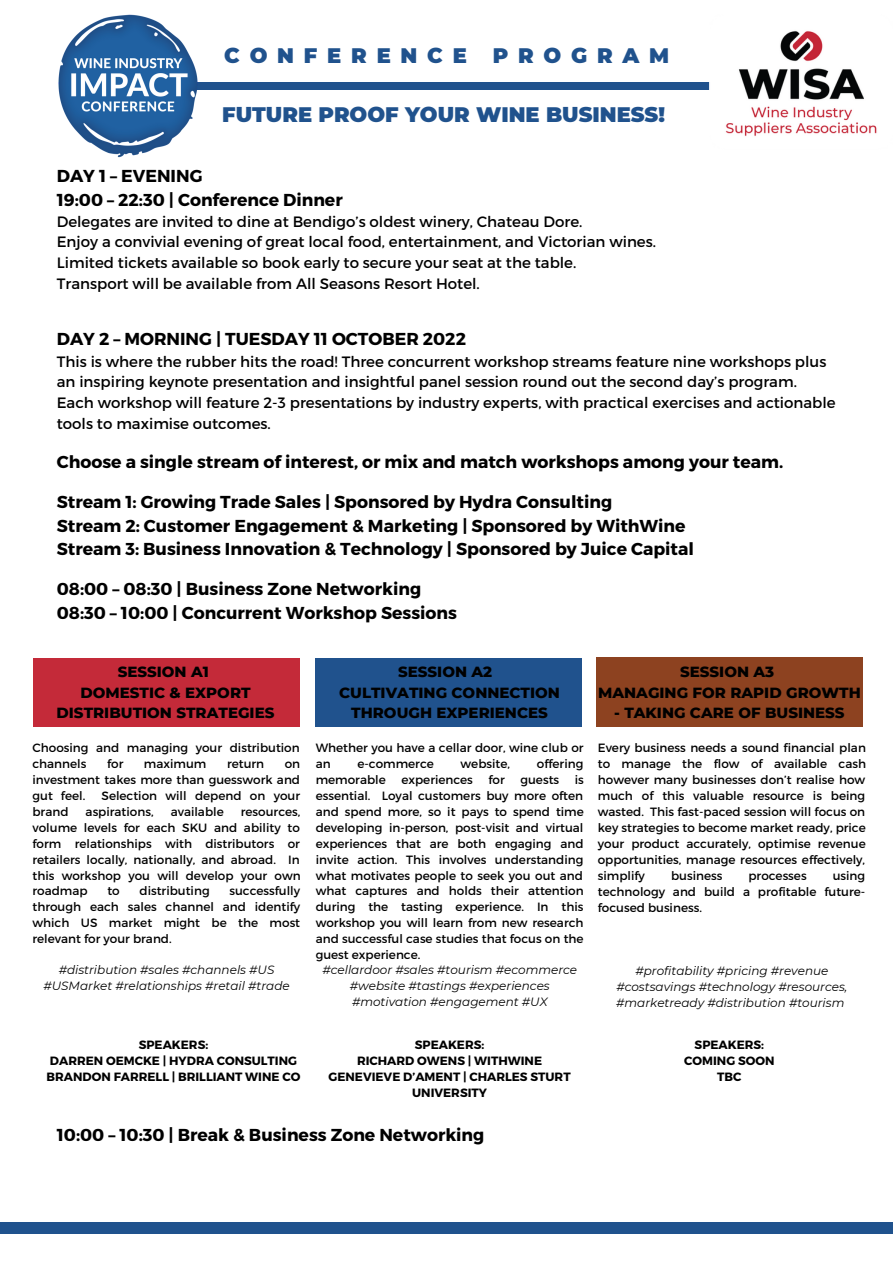
<style>
.page{position:relative;width:893px;height:1264px;background:#fff}
.page>*{position:absolute;margin:0;border:0;box-sizing:border-box;transform-origin:0 0}
.t1{font:900 21px "Montserrat";color:#20528d}
.t2{font:900 21px "Montserrat";letter-spacing:.465em;color:#20528d}
.t3{font:700 17.25px/23.7px "Montserrat";color:#000}
.t4{font:15px/20.5px "Montserrat";color:#000}
.t5{font:800 15px/20.2px "Montserrat";color:#000;text-align:center}
.t6{font:12px/16px "Montserrat";color:#000;text-align:justify}
.t7{font:italic 12px/16px "Montserrat";color:#000;text-align:center}
.t8{font:700 12px/16px "Montserrat";color:#000;text-align:center}
</style>
<div class="page">
<div style="left:106px;top:82px;width:681px;height:8px;background:#20528d"></div>
<img style="left:709px;top:31px;width:168px;height:105px">
<img style="left:58px;top:14px;width:140px;height:143px">
<div style="left:596px;top:656px;width:267px;height:70px;background:#8d4220"></div>
<div style="left:34px;top:657px;width:266px;height:69px;background:#c42a39"></div>
<div style="left:315px;top:657px;width:266px;height:69px;background:#20528d"></div>
<div style="left:0;top:1222px;width:892px;height:11px;background:#20528d"></div>
<h1 class="t2" style="left:224px;top:42px;width:446px">CONFERENCE PROGRAM</h1>
<h1 class="t1" style="left:222px;top:102px;width:444px">FUTURE PROOF YOUR WINE BUSINESS!</h1>
<h2 class="t3" style="left:57px;top:163px;width:287px">DAY 1 – EVENING<br>19:00 – 22:30 | Conference Dinner</h2>
<p class="t4" style="left:57px;top:210px;width:600px">Delegates are invited to dine at Bendigo’s oldest winery, Chateau Dore.<br>Enjoy a convivial evening of great local food, entertainment, and Victorian wines.<br>Limited tickets available so book early to secure your seat at the table.<br>Transport will be available from All Seasons Resort Hotel.</p>
<h2 class="t3" style="left:57px;top:326px;width:410px">DAY 2 – MORNING | TUESDAY 11 OCTOBER 2022</h2>
<p class="t4" style="left:57px;top:350px;width:780px">This is where the rubber hits the road! Three concurrent workshop streams feature nine workshops plus an inspiring keynote presentation and insightful panel session round out the second day’s program.<br>Each workshop will feature 2-3 presentations by industry experts, with practical exercises and actionable tools to maximise outcomes.</p>
<h2 class="t3" style="left:57px;top:449px;width:727px">Choose a single stream of interest, or mix and match workshops among your team.</h2>
<h2 class="t3" style="left:57px;top:489px;width:638px">Stream 1: Growing Trade Sales | Sponsored by Hydra Consulting<br>Stream 2: Customer Engagement &amp; Marketing | Sponsored by WithWine<br>Stream 3: Business Innovation &amp; Technology | Sponsored by Juice Capital</h2>
<h2 class="t3" style="left:57px;top:576px;width:402px">08:00 – 08:30 | Business Zone Networking<br>08:30 – 10:00 | Concurrent Workshop Sessions</h2>
<p class="t5" style="left:56px;top:662px;width:219px">SESSION A1<br>DOMESTIC &amp; EXPORT<br>DISTRIBUTION STRATEGIES</p>
<p class="t5" style="left:339px;top:662px;width:222px">SESSION A2<br>CULTIVATING CONNECTION<br>THROUGH EXPERIENCES</p>
<p class="t5" style="left:598px;top:662px;width:264px">SESSION A3<br>MANAGING FOR RAPID GROWTH</p>
<p class="t5" style="left:614px;top:702px;width:232px">- TAKING CARE OF BUSINESS</p>
<p class="t6" style="left:32px;top:738px;width:269px">Choosing and managing your distribution channels</p>
<p class="t6" style="left:107px;top:754px;width:18px">for</p>
<p class="t6" style="left:144px;top:754px;width:64px">maximum</p>
<p class="t6" style="left:227px;top:754px;width:39px">return</p>
<p class="t6" style="left:32px;top:754px;width:269px;text-indent:252px">on investment takes more than guesswork and gut feel.</p>
<p class="t6" style="left:101px;top:786px;width:200px">Selection will depend on your</p>
<p class="t6" style="left:32px;top:802px;width:38px">brand</p>
<p class="t6" style="left:86px;top:802px;width:69px">aspirations,</p>
<p class="t6" style="left:171px;top:802px;width:55px">available</p>
<p class="t6" style="left:32px;top:802px;width:270px;text-indent:208px">resources, volume levels for each SKU and ability to form relationships with distributors or retailers locally, nationally, and abroad. In this workshop you will develop your own roadmap</p>
<p class="t6" style="left:107px;top:882px;width:14px">to</p>
<p class="t6" style="left:139px;top:882px;width:72px">distributing</p>
<p class="t6" style="left:32px;top:882px;width:269px;text-indent:197px">successfully through each sales channel and identify which US market might be the most relevant for your brand.</p>
<p class="t7" style="left:43px;top:962px;width:248px">#distribution #sales #channels #US #USMarket #relationships #retail #trade</p>
<p class="t6" style="left:316px;top:738px;width:269px">Whether you have a cellar door, wine club or an</p>
<p class="t6" style="left:357px;top:754px;width:78px">e-commerce</p>
<p class="t6" style="left:460px;top:754px;width:51px">website,</p>
<p class="t6" style="left:537px;top:754px;width:48px">offering</p>
<p class="t6" style="left:316px;top:770px;width:72px">memorable</p>
<p class="t6" style="left:401px;top:770px;width:73px">experiences</p>
<p class="t6" style="left:488px;top:770px;width:18px">for</p>
<p class="t6" style="left:520px;top:770px;width:40px">guests</p>
<p class="t6" style="left:316px;top:770px;width:269px;text-indent:259px">is essential. Loyal customers buy more often and spend more, so it pays to spend time developing in-person, post-visit and virtual experiences that are both engaging and invite action. This involves understanding what motivates people to seek you out and what captures and holds their attention during the tasting experience. In this workshop you will learn from new research and successful case studies that focus on the guest experience.</p>
<p class="t7" style="left:322px;top:962px;width:256px">#cellardoor #sales #tourism #ecommerce #website #tastings #experiences #motivation #engagement #UX</p>
<p class="t6" style="left:597px;top:739px;width:270px">Every business needs a sound financial plan to manage the flow of available cash however many businesses don’t realise how much of this valuable resource is being wasted. This fast-paced session will focus on key strategies to become market ready, price your product accurately, optimise revenue opportunities, manage resources effectively, simplify</p>
<p class="t6" style="left:597px;top:867px;width:269px;text-indent:235px">using technology and build a profitable future&shy;focused business.</p>
<p class="t6" style="left:671px;top:867px;width:53px">business</p>
<p class="t6" style="left:748px;top:867px;width:60px">processes</p>
<p class="t7" style="left:616px;top:962px;width:233px">#profitability #pricing #revenue #costsavings #technology #resources, #marketready #distribution #tourism</p>
<p class="t8" style="left:47px;top:1036px;width:255px">SPEAKERS:<br>DARREN OEMCKE | HYDRA CONSULTING<br>BRANDON FARRELL | BRILLIANT WINE CO</p>
<p class="t8" style="left:328px;top:1036px;width:244px">SPEAKERS:<br>RICHARD OWENS | WITHWINE<br>GENEVIEVE D’AMENT | CHARLES STURT<br>UNIVERSITY</p>
<p class="t8" style="left:684px;top:1036px;width:92px">SPEAKERS:<br>COMING SOON<br>TBC</p>
<h2 class="t3" style="left:57px;top:1122px;width:429px">10:00 – 10:30 | Break &amp; Business Zone Networking</h2>
</div>
